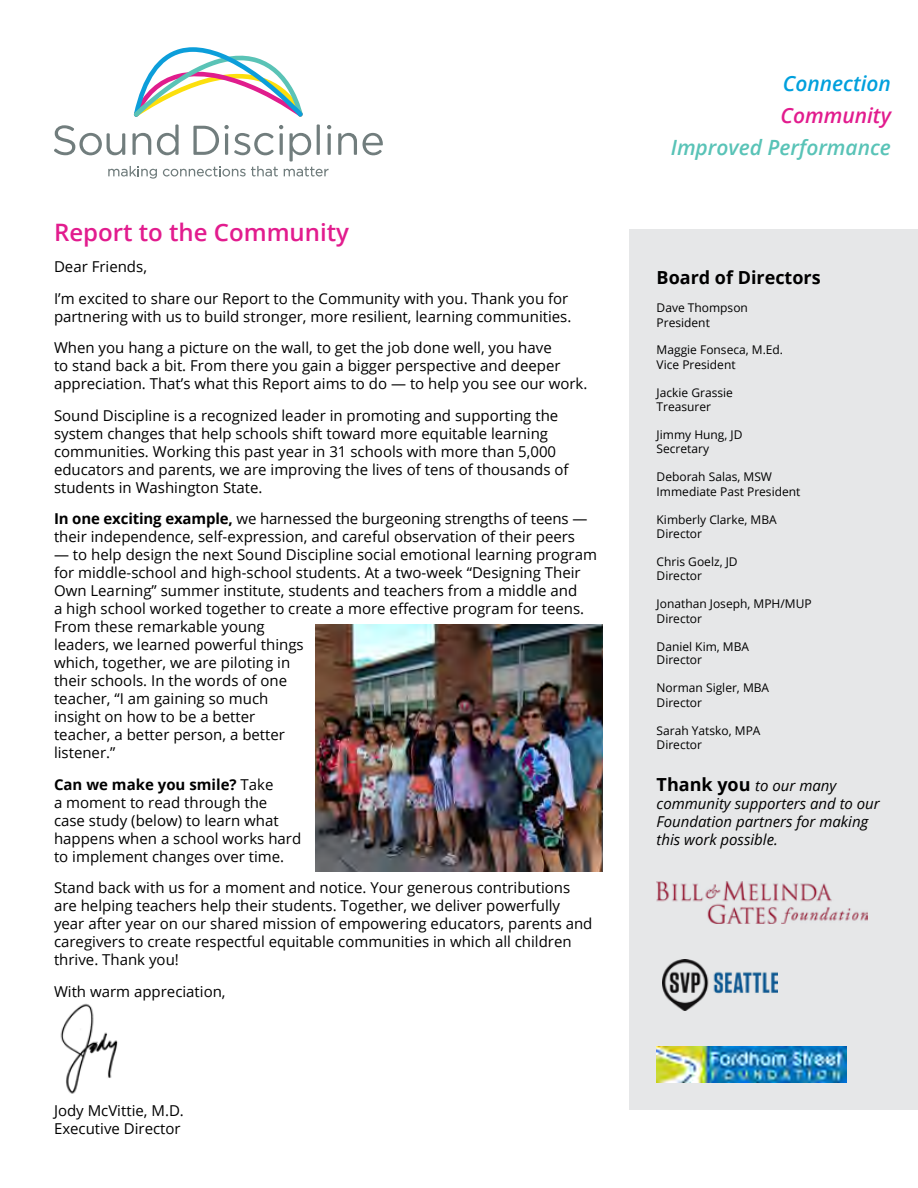
<style>
.page{position:relative;width:918px;height:1188px;background:#fff}
.page>*{position:absolute;margin:0;border:0;box-sizing:border-box;transform-origin:0 0}
.t1{font:600 24px "Open Sans";color:#e21c8e}
.t2{font:italic 600 21px "Open Sans";color:#59c3b7}
.t3{font:italic 600 21px "Open Sans";color:#00a0dd}
.t4{font:italic 600 21px "Open Sans";color:#e21c8e}
.t5{font:700 18px "Open Sans";color:#000}
.t6{font:15px/18px "Open Sans";color:#000}
.t7{font:italic 15px/18px "Open Sans";color:#000}
.t8{font:12px/14.4px "Open Sans";color:#000}
.s1{font-weight:700}
.s2{font-weight:700;font-style:normal;font-size:18px}
</style>
<div class="page">
<svg style="left:338px;top:133px;width:19px;height:22px"></svg>
<svg style="left:363px;top:133px;width:20px;height:22px"></svg>
<svg style="left:134px;top:47px;width:169px;height:70px"></svg>
<svg style="left:54px;top:124px;width:277px;height:55px"></svg>
<div style="left:630px;top:230px;width:288px;height:880px;background:#e6e7e8"></div>
<img style="left:657px;top:881px;width:210px;height:42px">
<img style="left:663px;top:959px;width:115px;height:51px">
<img style="left:657px;top:1046px;width:190px;height:37px">
<img style="left:60px;top:1003px;width:58px;height:91px">
<img style="left:315px;top:624px;width:288px;height:248px">
<p class="t1" style="left:54px;top:216px;width:297px">Report to the Community</p>
<p class="t6" style="left:54px;top:258px;width:95px">Dear Friends,</p>
<p class="t6" style="left:54px;top:289px;width:519px">I’m excited to share our Report to the Community with you. Thank you for partnering with us to build stronger, more resilient, learning communities.</p>
<p class="t6" style="left:54px;top:339px;width:535px">When you hang a picture on the wall, to get the job done well, you have<br>to stand back a bit. From there you gain a bigger perspective and deeper appreciation. That’s what this Report aims to do — to help you see our work.</p>
<p class="t6" style="left:54px;top:406px;width:516px">Sound Discipline is a recognized leader in promoting and supporting the system changes that help schools shift toward more equitable learning communities. Working this past year in 31 schools with more than 5,000 educators and parents, we are improving the lives of tens of thousands of students in Washington State.</p>
<p class="t6" style="left:54px;top:510px;width:535px"><span class="s1">In one exciting example,</span> we harnessed the burgeoning strengths of teens — their independence, self-expression, and careful observation of their peers</p>
<p class="t6" style="left:54px;top:546px;width:545px">— to help design the next Sound Discipline social emotional learning program for middle-school and high-school students. At a two-week “Designing Their Own Learning” summer institute, students and teachers from a middle and<br>a high school worked together to create a more effective program for teens.<br>From these remarkable young<br>leaders, we learned powerful things<br>which, together, we are piloting in<br>their schools. In the words of one<br>teacher, “I am gaining so much<br>insight on how to be a better<br>teacher, a better person, a better<br>listener.”</p>
<p class="t6" style="left:54px;top:775px;width:249px"><span class="s1">Can we make you smile?</span> Take<br>a moment to read through the case study (below) to learn what happens when a school works hard to implement changes over time.</p>
<p class="t6" style="left:54px;top:879px;width:540px">Stand back with us for a moment and notice. Your generous contributions are helping teachers help their students. Together, we deliver powerfully year after year on our shared mission of empowering educators, parents and caregivers to create respectful equitable communities in which all children thrive. Thank you!</p>
<p class="t6" style="left:54px;top:982px;width:173px">With warm appreciation,</p>
<p class="t6" style="left:54px;top:1101px;width:131px">Jody McVittie, M.D.</p>
<p class="t6" style="left:54px;top:1119px;width:128px">Executive Director</p>
<p class="t3" style="left:783px;top:69px;width:110px">Connection</p>
<p class="t4" style="left:781px;top:101px;width:112px">Community</p>
<p class="t2" style="left:671px;top:133px;width:222px">Improved Performance</p>
<p class="t5" style="left:657px;top:265px;width:166px">Board of Directors</p>
<p class="t8" style="left:657px;top:300px;width:93px">Dave Thompson<br>President</p>
<p class="t8" style="left:657px;top:343px;width:128px">Maggie Fonseca, M.Ed.<br>Vice President</p>
<p class="t8" style="left:657px;top:385px;width:78px">Jackie Grassie<br>Treasurer</p>
<p class="t8" style="left:657px;top:427px;width:87px">Jimmy Hung, JD<br>Secretary</p>
<p class="t8" style="left:657px;top:469px;width:145px">Deborah Salas, MSW<br>Immediate Past President</p>
<p class="t8" style="left:657px;top:512px;width:122px">Kimberly Clarke, MBA</p>
<p class="t8" style="left:657px;top:526px;width:47px">Director</p>
<p class="t8" style="left:657px;top:554px;width:83px">Chris Goelz, JD<br>Director</p>
<p class="t8" style="left:657px;top:596px;width:157px">Jonathan Joseph, MPH/MUP<br>Director</p>
<p class="t8" style="left:657px;top:639px;width:94px">Daniel Kim, MBA</p>
<p class="t8" style="left:657px;top:653px;width:47px">Director</p>
<p class="t8" style="left:657px;top:681px;width:114px">Norman Sigler, MBA</p>
<p class="t8" style="left:657px;top:695px;width:47px">Director</p>
<p class="t8" style="left:657px;top:723px;width:105px">Sarah Yatsko, MPA</p>
<p class="t8" style="left:657px;top:737px;width:47px">Director</p>
<p class="t7" style="left:657px;top:776px;width:225px"><span class="s2">Thank you</span> to our many community supporters and to our<br>Foundation partners for making this work possible.</p>
</div>
